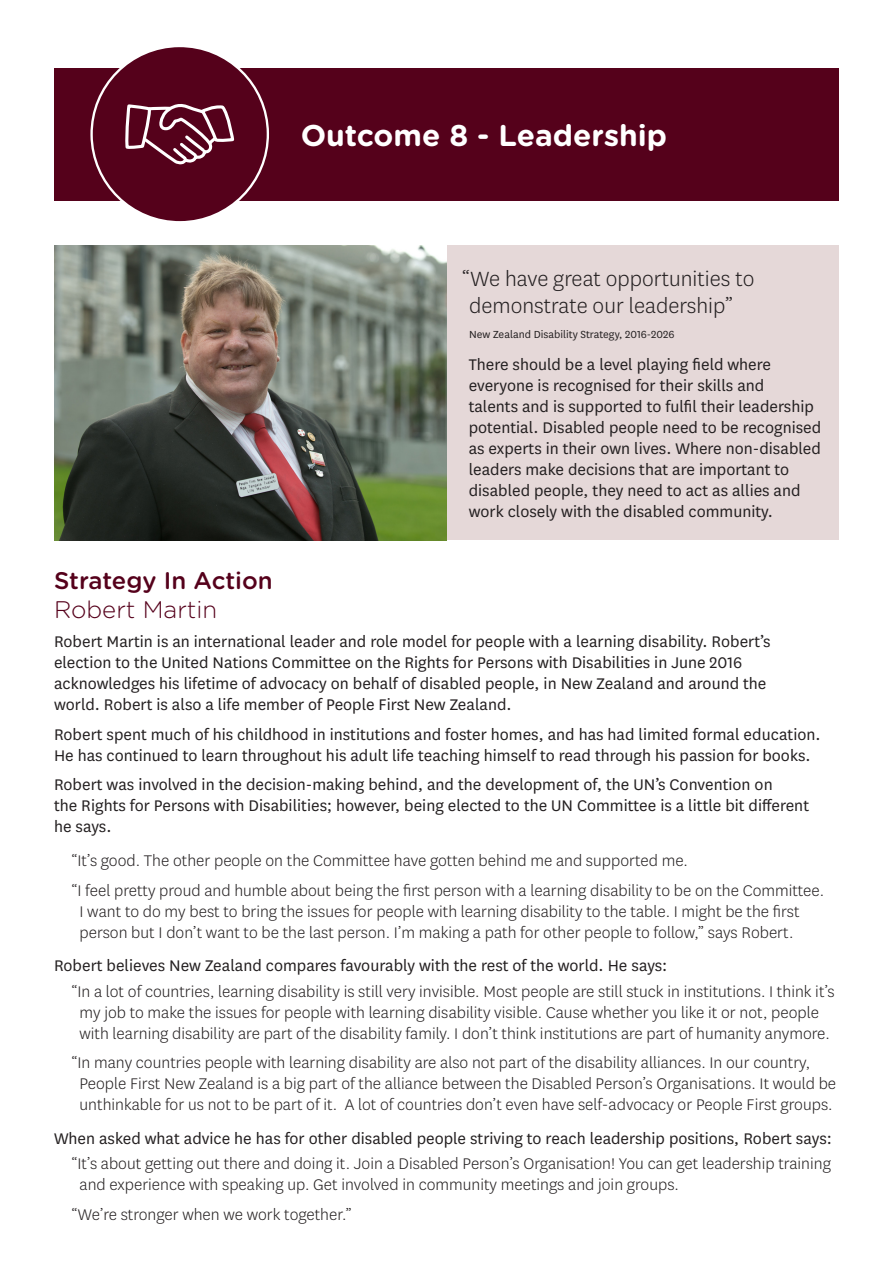
<style>
.page{position:relative;width:893px;height:1263px;background:#fff}
.page>*{position:absolute;margin:0;border:0;box-sizing:border-box;transform-origin:0 0}
.Heading_1{font:700 30px "Gotham Rounded";color:#fff}
.BOdy_pull_out{font:300 24px/27px "National";color:#231f20;text-align:center}
.Body_text{font:500 24px/28.8px "Gotham Rounded";color:#55011b}
.Body_text-2{font:18px/21px "National";color:#231f20}
.t1{font:300 18px/21px "National";color:#231f20}
.Body_text-3{font:12px "National";color:#231f20}
.s1{font-weight:300}
</style>
<div class="page">
<div style="left:398px;top:245px;width:441px;height:295px;background:#e5d8d8"></div>
<div style="left:54px;top:68px;width:785px;height:133px;background:#55011b"></div>
<img style="left:54px;top:245px;width:392px;height:295px">
<div style="left:91px;top:46px;width:177px;height:177px;background:#55011b;border-radius:50%"></div>
<svg style="left:125px;top:104px;width:110px;height:61px"></svg>
<p class="Heading_1" style="left:301px;top:114px;width:368px">Outcome 8 - Leadership</p>
<p class="BOdy_pull_out" style="left:461px;top:264px;width:294px">“We have great opportunities to demonstrate our leadership”</p>
<p class="Body_text-3" style="left:469px;top:327px;width:207px">New Zealand Disability Strategy, 2016-2026</p>
<p class="Body_text-2" style="left:469px;top:353px;width:354px">There should be a level playing field where everyone is recognised for their skills and<br>talents and is supported to fulfil their leadership potential. Disabled people need to be recognised as experts in their own lives. Where non-disabled leaders make decisions that are important to disabled people, they need to act as allies and work closely with the disabled community.</p>
<p class="Body_text" style="left:54px;top:565px;width:220px">Strategy In Action<br><span class="s1">Robert Martin</span></p>
<p class="Body_text-2" style="left:54px;top:630px;width:718px">Robert Martin is an international leader and role model for people with a learning disability. Robert’s election to the United Nations Committee on the Rights for Persons with Disabilities in June 2016 acknowledges his lifetime of advocacy on behalf of disabled people, in New Zealand and around the world. Robert is also a life member of People First New Zealand.</p>
<p class="Body_text-2" style="left:54px;top:723px;width:768px">Robert spent much of his childhood in institutions and foster homes, and has had limited formal education.<br>He has continued to learn throughout his adult life teaching himself to read through his passion for books.</p>
<p class="Body_text-2" style="left:54px;top:773px;width:757px">Robert was involved in the decision-making behind, and the development of, the UN’s Convention on<br>the Rights for Persons with Disabilities; however, being elected to the UN Committee is a little bit different he says.</p>
<p class="t1" style="left:71px;top:845px;width:755px;line-height:29.5px">“It’s good. The other people on the Committee have gotten behind me and supported me.<br>“I feel pretty proud and humble about being the first person with a learning disability to be on the Committee.</p>
<p class="t1" style="left:80px;top:900px;width:722px">I want to do my best to bring the issues for people with learning disability to the table. I might be the first person but I don’t want to be the last person. I’m making a path for other people to follow,” says Robert.</p>
<p class="Body_text-2" style="left:54px;top:955px;width:615px">Robert believes New Zealand compares favourably with the rest of the world. He says:</p>
<p class="t1" style="left:71px;top:980px;width:765px;text-align:center">“In a lot of countries, learning disability is still very invisible. Most people are still stuck in institutions. I think it’s my job to make the issues for people with learning disability visible. Cause whether you like it or not, people with learning disability are part of the disability family. I don’t think institutions are part of humanity anymore.</p>
<p class="t1" style="left:80px;top:1052px;width:758px;text-indent:-9px">“In many countries people with learning disability are also not part of the disability alliances. In our country,<br>People First New Zealand is a big part of the alliance between the Disabled Person’s Organisations. It would be unthinkable for us not to be part of it. A lot of countries don’t even have self-advocacy or People First groups.</p>
<p class="Body_text-2" style="left:54px;top:1127px;width:779px">When asked what advice he has for other disabled people striving to reach leadership positions, Robert says:</p>
<p class="t1" style="left:80px;top:1153px;width:753px;text-indent:-9px">“It’s about getting out there and doing it. Join a Disabled Person’s Organisation! You can get leadership training and experience with speaking up. Get involved in community meetings and join groups.</p>
<p class="t1" style="left:71px;top:1203px;width:282px">“We’re stronger when we work together.”</p>
</div>
